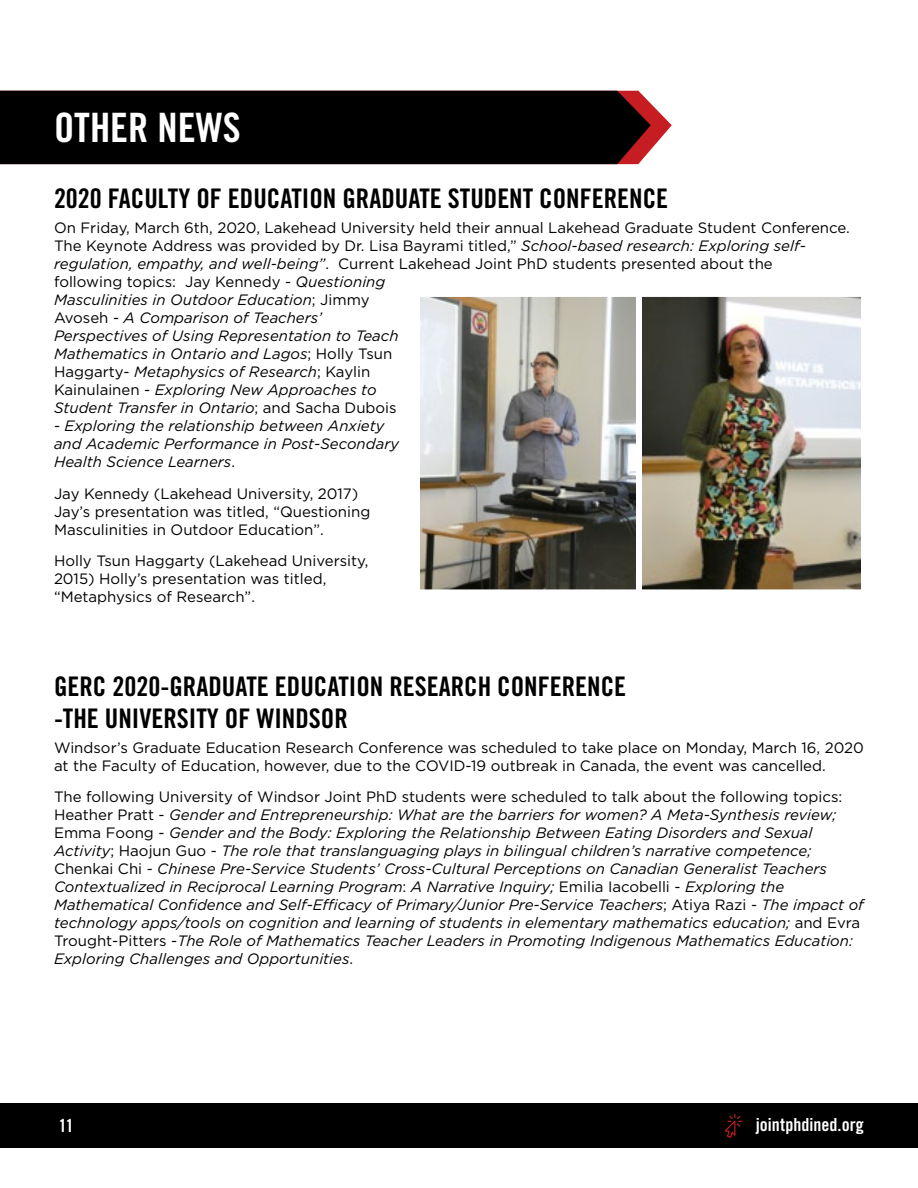
<style>
.page{position:relative;width:918px;height:1188px;background:#fff}
.page>*{position:absolute;margin:0;border:0;box-sizing:border-box;transform-origin:0 0}
.t1{font:40.5px "Trade Gothic LT Std Bd Cn 20";color:#fff}
.t2{font:27px/32.4px "Trade Gothic LT Std Bd Cn 20";color:#000}
.t3{font:18px "Trade Gothic LT Std Bd Cn 20";color:#fff}
.t4{font:italic 15px/18px "Gotham";color:#000}
.t5{font:15px/18px "Gotham";color:#000}
.s1{font-style:italic}
.s2{font-style:normal}
</style>
<div class="page">
<div style="left:0;top:1104px;width:918px;height:44px;background:#000"></div>
<svg style="left:724px;top:1114px;width:18px;height:24px"></svg>
<svg style="left:651px;top:104px;width:21px;height:46px"></svg>
<div style="left:0;top:91px;width:651px;height:73px;background:#000"></div>
<img style="left:421px;top:298px;width:439px;height:290px">
<div style="left:636px;top:291px;width:231px;height:304px;border:6px solid #fff"></div>
<div style="left:414px;top:291px;width:228px;height:304px;border:6px solid #fff"></div>
<h1 class="t1" style="left:54px;top:103px;width:188px">OTHER NEWS</h1>
<h2 class="t2" style="left:54px;top:182px;width:616px">2020 FACULTY OF EDUCATION GRADUATE STUDENT CONFERENCE</h2>
<p class="t5" style="left:54px;top:219px;width:797px">On Friday, March 6th, 2020, Lakehead University held their annual Lakehead Graduate Student Conference.<br>The Keynote Address was provided by Dr. Lisa Bayrami titled,” <span class="s1">School-based research: Exploring self&shy;regulation, empathy, and well-being”</span>. Current Lakehead Joint PhD students presented about the<br>following topics: Jay Kennedy - <span class="s1">Questioning<br>Masculinities in Outdoor Education</span>; Jimmy<br>Avoseh - <span class="s1">A Comparison of Teachers’<br>Perspectives of Using Representation to Teach<br>Mathematics in Ontario and Lagos</span>; Holly Tsun<br>Haggarty- <span class="s1">Metaphysics of Research</span>; Kaylin<br>Kainulainen - <span class="s1">Exploring New Approaches to<br>Student Transfer in Ontario</span>; and Sacha Dubois</p>
<p class="t4" style="left:54px;top:417px;width:346px"><span class="s2">-</span> Exploring the relationship between Anxiety and Academic Performance in Post-Secondary<br>Health Science Learners<span class="s2">.</span></p>
<p class="t5" style="left:54px;top:484px;width:318px">Jay Kennedy (Lakehead University, 2017)<br>Jay’s presentation was titled, “Questioning<br>Masculinities in Outdoor Education”.</p>
<p class="t5" style="left:54px;top:552px;width:316px">Holly Tsun Haggarty (Lakehead University,<br>2015) Holly’s presentation was titled, “Metaphysics of Research”.</p>
<h2 class="t2" style="left:54px;top:670px;width:574px">GERC 2020-GRADUATE EDUCATION RESEARCH CONFERENCE -THE UNIVERSITY OF WINDSOR</h2>
<p class="t5" style="left:54px;top:738px;width:812px">Windsor’s Graduate Education Research Conference was scheduled to take place on Monday, March 16, 2020 at the Faculty of Education, however, due to the COVID-19 outbreak in Canada, the event was cancelled.</p>
<p class="t4" style="left:54px;top:788px;width:811px"><span class="s2">The following University of Windsor Joint PhD students were scheduled to talk about the following topics:<br>Heather Pratt -</span> Gender and Entrepreneurship: What are the barriers for women? A Meta-Synthesis review; <span class="s2">Emma Foong -</span> Gender and the Body: Exploring the Relationship Between Eating Disorders and Sexual Activity<span class="s2">; Haojun Guo -</span> The role that translanguaging plays in bilingual children’s narrative competence; <span class="s2">Chenkai Chi -</span> Chinese Pre-Service Students’ Cross-Cultural Perceptions on Canadian Generalist Teachers Contextualized in Reciprocal Learning Program<span class="s2">:</span> A Narrative Inquiry; <span class="s2">Emilia Iacobelli -</span> Exploring the Mathematical Confidence and Self-Efficacy of Primary/Junior Pre-Service Teachers<span class="s2">; Atiya Razi -</span> The impact of technology apps/tools on cognition and learning of students in elementary mathematics education; <span class="s2">and Evra Trought-Pitters -</span>The Role of Mathematics Teacher Leaders in Promoting Indigenous Mathematics Education:<br>Exploring Challenges and Opportunities<span class="s2">.</span></p>
<p class="t3" style="left:59px;top:1114px;width:16px">11</p>
<p class="t3" style="left:756px;top:1114px;width:110px">jointphdined.org</p>
</div>
